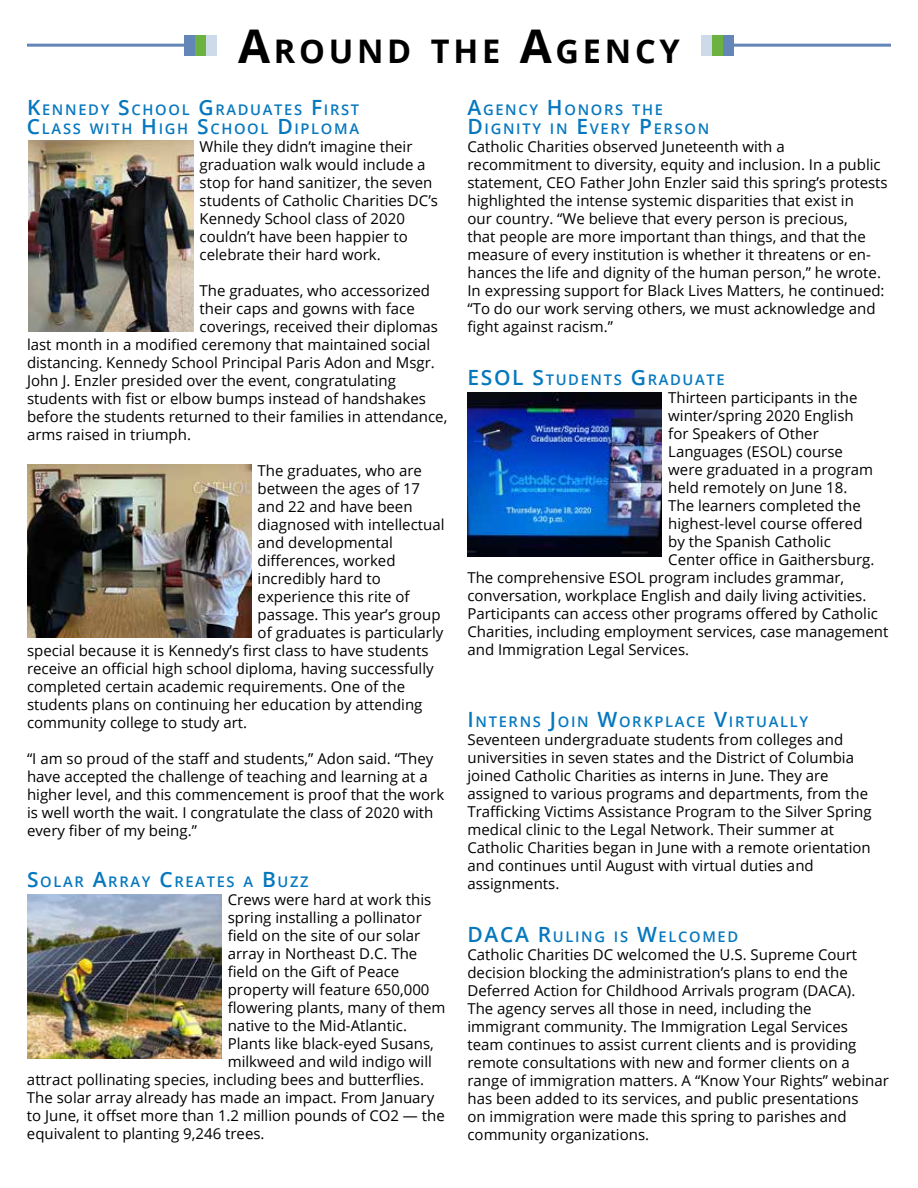
<style>
.page{position:relative;width:918px;height:1188px;background:#fff}
.page>*{position:absolute;margin:0;border:0;box-sizing:border-box;transform-origin:0 0}
.t1{font:700 32.55px "Open Sans";letter-spacing:.115em;color:#000}
.t2{font:600 21px "Open Sans";color:#0778be}
.t3{font:15px/18px "Open Sans";color:#000}
.t4{font:600 14.7px/18.9px "Open Sans";letter-spacing:.115em;color:#0778be}
.s1{font-size:46.5px}
.s2{font-size:21px}
</style>
<div class="page">
<hr style="left:27px;top:44px;width:864px;height:3px;background:#6485b8">
<div style="left:184px;top:35px;width:550px;height:20px;background:#fff"></div>
<div style="left:206px;top:35px;width:11px;height:20px;background:#cddae9"></div>
<div style="left:195px;top:35px;width:11px;height:20px;background:#6cb240"></div>
<div style="left:184px;top:35px;width:11px;height:20px;background:#6485b8"></div>
<div style="left:701px;top:35px;width:11px;height:20px;background:#cddae9"></div>
<div style="left:712px;top:35px;width:11px;height:20px;background:#6cb240"></div>
<div style="left:723px;top:35px;width:11px;height:20px;background:#6485b8"></div>
<img style="left:28px;top:140px;width:165px;height:192px">
<img style="left:27px;top:465px;width:224px;height:173px">
<img style="left:27px;top:895px;width:194px;height:163px">
<img style="left:467px;top:393px;width:195px;height:163px">
<h1 class="t1" style="left:238px;top:28px;width:443px"><span class="s1">A</span>ROUND THE <span class="s1">A</span>GENCY</h1>
<p class="t4" style="left:27px;top:100px;width:334px"><span class="s2">K</span>ENNEDY <span class="s2">S</span>CHOOL <span class="s2">G</span>RADUATES <span class="s2">F</span>IRST<br><span class="s2">C</span>LASS</p>
<p class="t4" style="left:467px;top:100px;width:243px"><span class="s2">A</span>GENCY <span class="s2">H</span> ONORS THE<br><span class="s2">D</span>IGNITY IN <span class="s2">E</span>VERY <span class="s2">P</span>ERSON</p>
<p class="t3" style="left:467px;top:137px;width:422px">Catholic Charities observed Juneteenth with a recommitment to diversity, equity and inclusion. In a public statement, CEO Father John Enzler said this spring’s protests highlighted the intense systemic disparities that exist in<br>our country. “We believe that every person is precious,<br>that people are more important than things, and that the measure of every institution is whether it threatens or en&shy;hances the life and dignity of the human person,” he wrote.<br>In expressing support for Black Lives Matters, he continued: “To do our work serving others, we must acknowledge and fight against racism.”</p>
<p class="t4" style="left:90px;top:118px;width:271px">WITH <span class="s2">H</span> IGH <span class="s2">S</span>CHOOL <span class="s2">D</span>IPLOMA</p>
<p class="t3" style="left:200px;top:137px;width:240px">While they didn’t imagine their graduation walk would include a stop for hand sanitizer, the seven students of Catholic Charities DC’s<br>Kennedy School class of 2020 couldn’t have been happier to celebrate their hard work.</p>
<p class="t3" style="left:200px;top:281px;width:232px">The graduates, who accessorized</p>
<p class="t3" style="left:200px;top:299px;width:217px">their caps and gowns with face</p>
<p class="t3" style="left:200px;top:317px;width:240px">coverings, received their diplomas</p>
<p class="t3" style="left:27px;top:335px;width:405px">last month in a modified ceremony that maintained social</p>
<p class="t3" style="left:27px;top:353px;width:409px">distancing. Kennedy School Principal Paris Adon and Msgr.</p>
<p class="t3" style="left:27px;top:371px;width:370px">John J. Enzler presided over the event, congratulating</p>
<p class="t3" style="left:27px;top:389px;width:401px">students with fist or elbow bumps instead of handshakes</p>
<p class="t3" style="left:27px;top:407px;width:422px">before the students returned to their families in attendance,</p>
<p class="t3" style="left:27px;top:425px;width:166px">arms raised in triumph.</p>
<p class="t3" style="left:258px;top:461px;width:166px">The graduates, who are</p>
<p class="t3" style="left:258px;top:479px;width:164px">between the ages of 17</p>
<p class="t3" style="left:258px;top:497px;width:156px">and 22 and have been</p>
<p class="t3" style="left:258px;top:515px;width:188px">diagnosed with intellectual</p>
<p class="t3" style="left:258px;top:533px;width:137px">and developmental</p>
<p class="t3" style="left:258px;top:551px;width:139px">differences, worked</p>
<p class="t3" style="left:258px;top:569px;width:125px">incredibly hard to</p>
<p class="t3" style="left:258px;top:587px;width:153px">experience this rite of</p>
<p class="t3" style="left:258px;top:605px;width:184px">passage. This year’s group</p>
<p class="t3" style="left:258px;top:623px;width:187px">of graduates is particularly</p>
<p class="t3" style="left:27px;top:641px;width:403px">special because it is Kennedy’s first class to have students</p>
<p class="t3" style="left:27px;top:659px;width:408px">receive an official high school diploma, having successfully</p>
<p class="t3" style="left:27px;top:677px;width:380px">completed certain academic requirements. One of the</p>
<p class="t3" style="left:27px;top:695px;width:397px">students plans on continuing her education by attending</p>
<p class="t3" style="left:27px;top:713px;width:222px">community college to study art.</p>
<p class="t3" style="left:27px;top:749px;width:419px">“I am so proud of the staff and students,” Adon said. “They have accepted the challenge of teaching and learning at a higher level, and this commencement is proof that the work is well worth the wait. I congratulate the class of 2020 with every fiber of my being.”</p>
<p class="t4" style="left:467px;top:370px;width:259px"><span class="s2">ESOL S</span>TUDENTS <span class="s2">G</span>RADUATE</p>
<p class="t3" style="left:668px;top:388px;width:191px">Thirteen participants in the</p>
<p class="t3" style="left:668px;top:406px;width:187px">winter/spring 2020 English</p>
<p class="t3" style="left:668px;top:424px;width:152px">for Speakers of Other</p>
<p class="t3" style="left:668px;top:442px;width:176px">Languages (ESOL) course</p>
<p class="t3" style="left:668px;top:460px;width:206px">were graduated in a program</p>
<p class="t3" style="left:668px;top:478px;width:181px">held remotely on June 18.</p>
<p class="t3" style="left:668px;top:496px;width:194px">The learners completed the</p>
<p class="t3" style="left:668px;top:514px;width:196px">highest-level course offered</p>
<p class="t3" style="left:668px;top:532px;width:164px">by the Spanish Catholic</p>
<p class="t3" style="left:668px;top:550px;width:208px">Center office in Gaithersburg.</p>
<p class="t3" style="left:467px;top:568px;width:378px">The comprehensive ESOL program includes grammar,</p>
<p class="t3" style="left:467px;top:586px;width:401px">conversation, workplace English and daily living activities.</p>
<p class="t3" style="left:467px;top:604px;width:412px">Participants can access other programs offered by Catholic</p>
<p class="t3" style="left:467px;top:622px;width:422px">Charities, including employment services, case management</p>
<p class="t3" style="left:467px;top:640px;width:223px">and Immigration Legal Services.</p>
<p class="t4" style="left:467px;top:711px;width:342px"><span class="s2">I</span> NTERNS <span class="s2">J</span>OIN <span class="s2">W</span>ORKPLACE <span class="s2">V</span>IRTUALLY</p>
<p class="t3" style="left:467px;top:730px;width:406px">Seventeen undergraduate students from colleges and universities in seven states and the District of Columbia joined Catholic Charities as interns in June. They are assigned to various programs and departments, from the Trafficking Victims Assistance Program to the Silver Spring medical clinic to the Legal Network. Their summer at Catholic Charities began in June with a remote orientation and continues until August with virtual duties and</p>
<p class="t4" style="left:27px;top:872px;width:283px"><span class="s2">S</span>OLAR <span class="s2">A</span>RRAY <span class="s2">C</span>REATES A <span class="s2">B</span>UZZ</p>
<p class="t3" style="left:467px;top:874px;width:93px">assignments.</p>
<p class="t3" style="left:228px;top:890px;width:205px">Crews were hard at work this</p>
<p class="t3" style="left:228px;top:908px;width:196px">spring installing a pollinator</p>
<p class="t3" style="left:228px;top:926px;width:194px">field on the site of our solar</p>
<p class="t3" style="left:228px;top:944px;width:191px">array in Northeast D.C. The</p>
<p class="t3" style="left:228px;top:962px;width:173px">field on the Gift of Peace</p>
<p class="t3" style="left:228px;top:980px;width:203px">property will feature 650,000</p>
<p class="t3" style="left:228px;top:998px;width:219px">flowering plants, many of them</p>
<p class="t3" style="left:228px;top:1016px;width:181px">native to the Mid-Atlantic.</p>
<p class="t3" style="left:228px;top:1034px;width:208px">Plants like black-eyed Susans,</p>
<p class="t3" style="left:228px;top:1052px;width:206px">milkweed and wild indigo will</p>
<p class="t3" style="left:27px;top:1070px;width:399px">attract pollinating species, including bees and butterflies.</p>
<p class="t3" style="left:27px;top:1088px;width:409px">The solar array already has made an impact. From January</p>
<p class="t3" style="left:27px;top:1106px;width:419px">to June, it offset more than 1.2 million pounds of CO2 — the</p>
<p class="t3" style="left:27px;top:1124px;width:239px">equivalent to planting 9,246 trees.</p>
<h2 class="t2" style="left:467px;top:920px;width:16px">DACA</h2>
<p class="t4" style="left:538px;top:927px;width:202px"><span class="s2">R</span>ULING IS <span class="s2">W</span>ELCOMED</p>
<p class="t3" style="left:467px;top:945px;width:423px">Catholic Charities DC welcomed the U.S. Supreme Court decision blocking the administration’s plans to end the Deferred Action for Childhood Arrivals program (DACA).<br>The agency serves all those in need, including the<br>immigrant community. The Immigration Legal Services<br>team continues to assist current clients and is providing remote consultations with new and former clients on a range of immigration matters. A “Know Your Rights” webinar has been added to its services, and public presentations<br>on immigration were made this spring to parishes and community organizations.</p>
</div>
